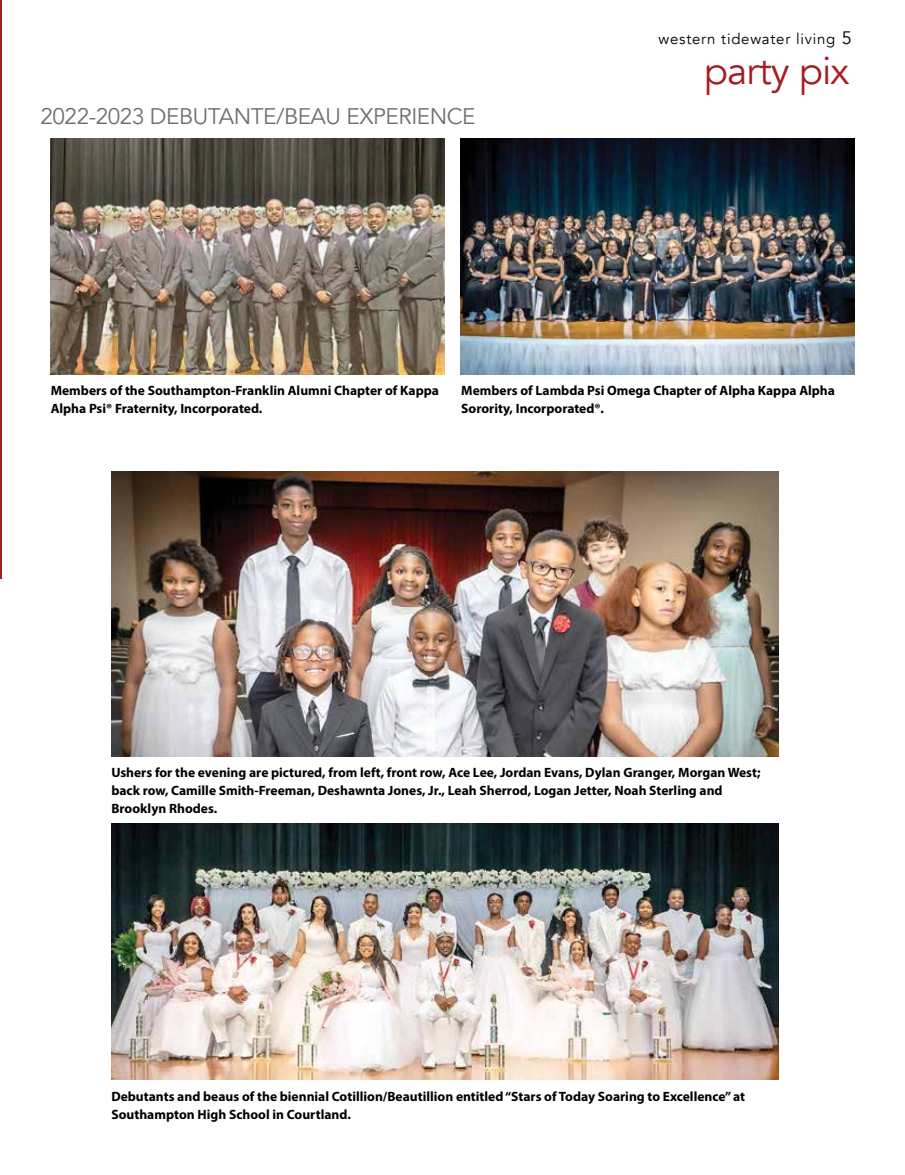
<style>
.page{position:relative;width:905px;height:1175px;background:#fff}
.page>*{position:absolute;margin:0;border:0;box-sizing:border-box;transform-origin:0 0}
.t1{font:39px "Avenir";letter-spacing:-.02em;color:#a41d21}
.t2{font:22.5px "Avenir";letter-spacing:-.02em;color:#6d6e71}
.t3{font:15px "Avenir";letter-spacing:.05em;color:#000}
.t4{font:700 13.5px/18px "Myriad Pro";color:#000}
.s1{font-size:18px}
</style>
<div class="page">
<hr style="left:0;top:0;width:1px;height:578px;background:#a41d21">
<img style="left:460px;top:138px;width:394px;height:236px">
<img style="left:51px;top:138px;width:394px;height:236px">
<img style="left:111px;top:471px;width:667px;height:285px">
<img style="left:111px;top:823px;width:667px;height:256px">
<h2 class="t2" style="left:40px;top:103px;width:436px">2022-2023 DEBUTANTE/BEAU EXPERIENCE</h2>
<p class="t3" style="left:658px;top:30px;width:195px">western tidewater living <span class="s1">5</span></p>
<h1 class="t1" style="left:704px;top:47px;width:147px">party pix</h1>
<p class="t4" style="left:51px;top:381px;width:390px">Members of the Southampton-Franklin Alumni Chapter of Kappa<br>Alpha Psi® Fraternity, Incorporated.</p>
<p class="t4" style="left:461px;top:381px;width:375px">Members of Lambda Psi Omega Chapter of Alpha Kappa Alpha<br>Sorority, Incorporated®.</p>
<p class="t4" style="left:111px;top:763px;width:650px">Ushers for the evening are pictured, from left, front row, Ace Lee, Jordan Evans, Dylan Granger, Morgan West; back row, Camille Smith-Freeman, Deshawnta Jones, Jr., Leah Sherrod, Logan Jetter, Noah Sterling and<br>Brooklyn Rhodes.</p>
<p class="t4" style="left:111px;top:1086px;width:635px">Debutants and beaus of the biennial Cotillion/Beautillion entitled “Stars of Today Soaring to Excellence” at<br>Southampton High School in Courtland.</p>
</div>
